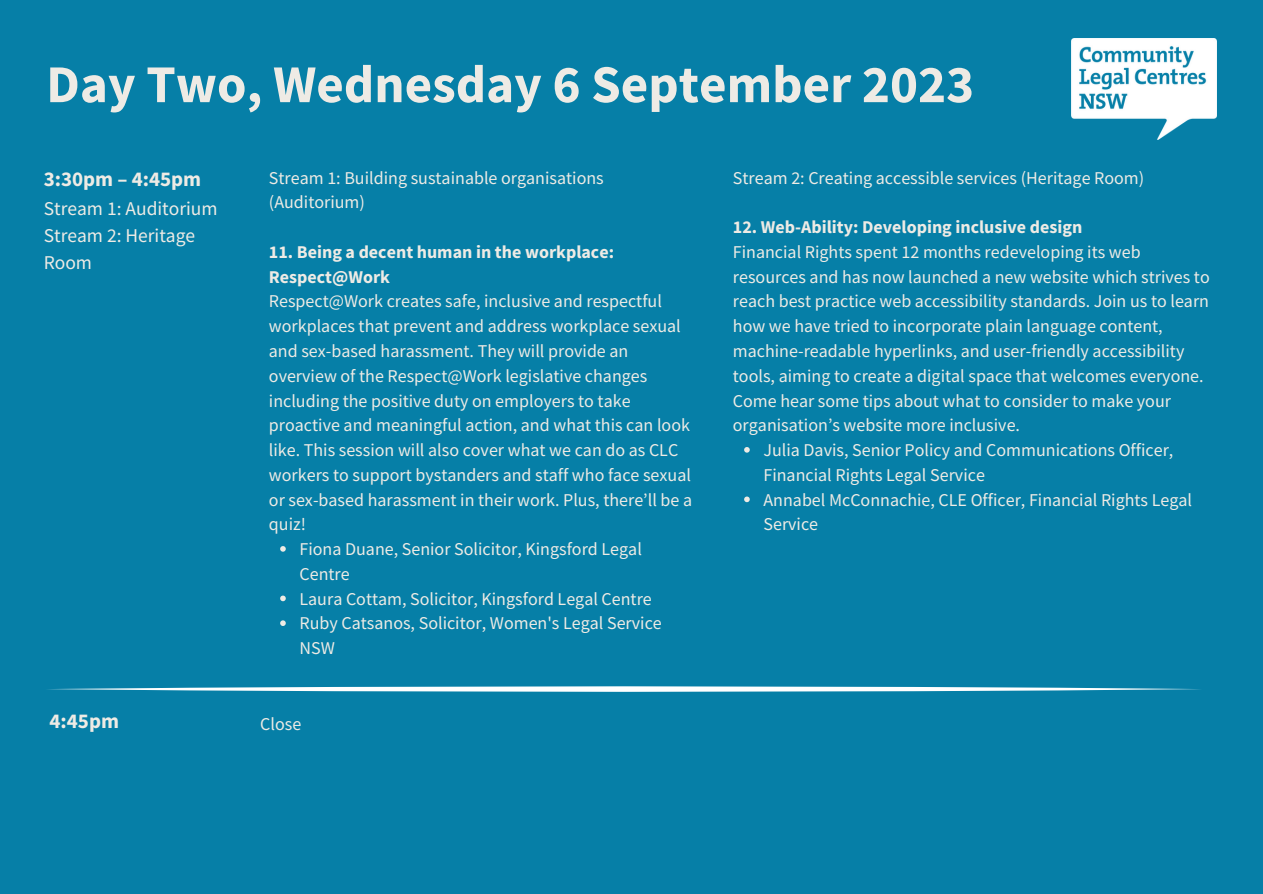
<style>
.page{position:relative;width:1263px;height:894px;background:#fff}
.page>*{position:absolute;margin:0;border:0;box-sizing:border-box;transform-origin:0 0}
.t1{font:700 53.1px "Source Sans Pro";color:#eeebe5}
.t2{font:700 21px "Source Sans Pro";color:#eeebe5}
.t3{font:19.5px/27px "Source Sans Pro";color:#eeebe5}
.t4{font:18px/24.8px "Source Sans Pro";color:#eeebe5}
.t5{font:700 18px/24.8px "Source Sans Pro";color:#eeebe5}
</style>
<div class="page">
<div style="left:0;top:0;width:1263px;height:893px;background:#067fa7"></div>
<img style="left:1072px;top:39px;width:145px;height:101px">
<svg style="left:280px;top:546px;width:6px;height:5px"></svg>
<svg style="left:280px;top:595px;width:6px;height:6px"></svg>
<svg style="left:280px;top:620px;width:6px;height:5px"></svg>
<svg style="left:744px;top:447px;width:6px;height:5px"></svg>
<svg style="left:744px;top:496px;width:6px;height:6px"></svg>
<svg style="left:48px;top:686px;width:1152px;height:5px"></svg>
<p class="t1" style="left:46px;top:50px;width:929px">Day Two, Wednesday 6 September 2023</p>
<p class="t2" style="left:44px;top:165px;width:159px">3:30pm – 4:45pm</p>
<p class="t3" style="left:44px;top:194px;width:176px">Stream 1: Auditorium</p>
<p class="t3" style="left:44px;top:221px;width:153px">Stream 2: Heritage<br>Room</p>
<p class="t4" style="left:269px;top:165px;width:336px">Stream 1: Building sustainable organisations (Auditorium)</p>
<p class="t5" style="left:269px;top:239px;width:347px">11. Being a decent human in the workplace:<br>Respect@Work</p>
<p class="t4" style="left:269px;top:288px;width:425px">Respect@Work creates safe, inclusive and respectful workplaces that prevent and address workplace sexual and sex-based harassment. They will provide an overview of the Respect@Work legislative changes including the positive duty on employers to take proactive and meaningful action, and what this can look like. This session will also cover what we can do as CLC workers to support bystanders and staff who face sexual or sex-based harassment in their work. Plus, there’ll be a quiz!</p>
<p class="t4" style="left:299px;top:536px;width:344px">Fiona Duane, Senior Solicitor, Kingsford Legal<br>Centre</p>
<p class="t4" style="left:299px;top:585px;width:354px">Laura Cottam, Solicitor, Kingsford Legal Centre</p>
<p class="t4" style="left:299px;top:610px;width:364px">Ruby Catsanos, Solicitor, Women's Legal Service<br>NSW</p>
<p class="t2" style="left:50px;top:706px;width:71px">4:45pm</p>
<p class="t4" style="left:260px;top:710px;width:43px">Close</p>
<p class="t4" style="left:733px;top:165px;width:413px">Stream 2: Creating accessible services (Heritage Room)</p>
<p class="t5" style="left:733px;top:214px;width:351px">12. Web-Ability: Developing inclusive design</p>
<p class="t4" style="left:733px;top:239px;width:478px">Financial Rights spent 12 months redeveloping its web resources and has now launched a new website which strives to reach best practice web accessibility standards. Join us to learn how we have tried to incorporate plain language content, machine-readable hyperlinks, and user-friendly accessibility tools, aiming to create a digital space that welcomes everyone.<br>Come hear some tips about what to consider to make your organisation’s website more inclusive.</p>
<p class="t4" style="left:763px;top:437px;width:411px">Julia Davis, Senior Policy and Communications Officer,<br>Financial Rights Legal Service</p>
<p class="t4" style="left:763px;top:486px;width:430px">Annabel McConnachie, CLE Officer, Financial Rights Legal<br>Service</p>
</div>
